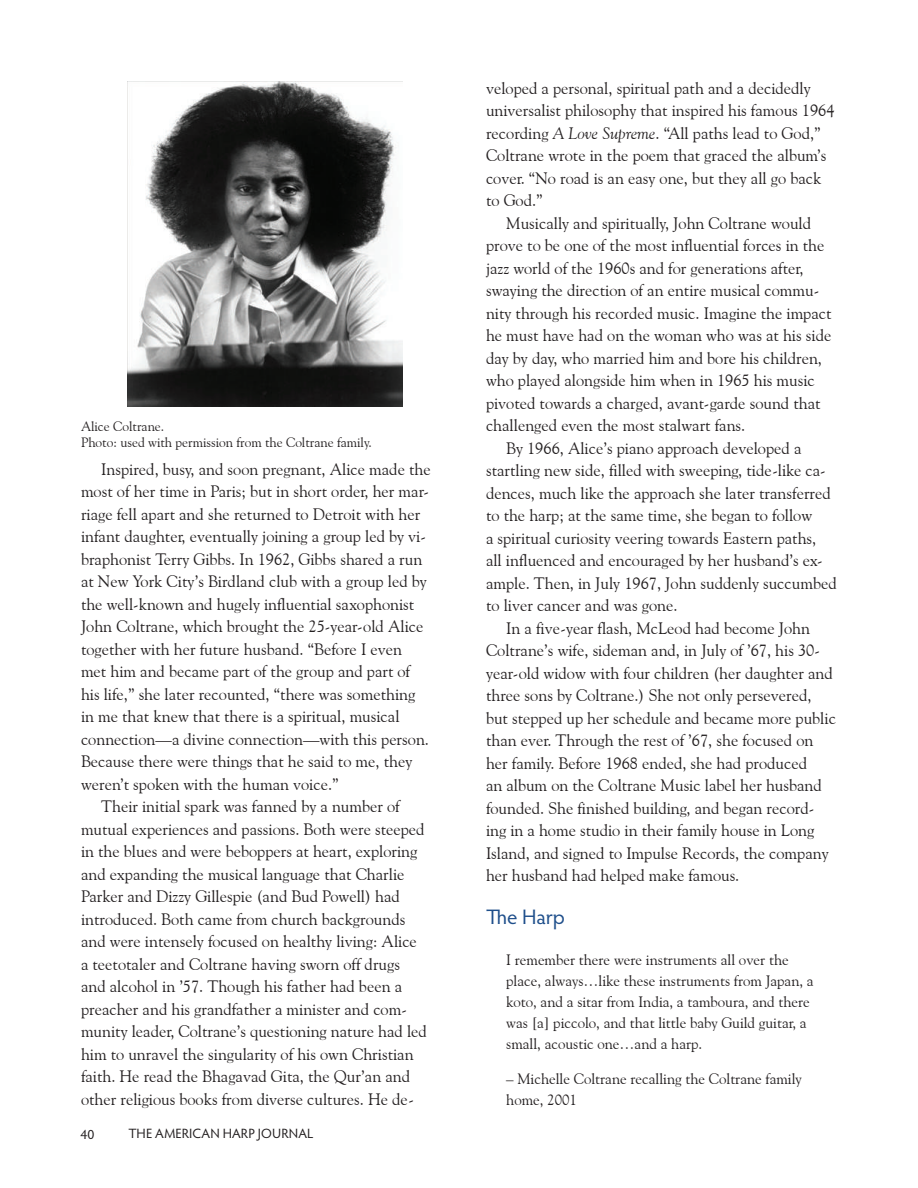
<style>
.page{position:relative;width:918px;height:1188px;background:#fff}
.page>*{position:absolute;margin:0;border:0;box-sizing:border-box;transform-origin:0 0}
.t1{font:21px "Hypatia Sans Pro";color:#1f4f8b}
.t2{font:16.5px/22.5px "Goudy Old Style BT";color:#231f20}
.t3{font:15px/21px "Goudy Old Style BT";color:#231f20}
.t4{font:13.5px/16.2px "Goudy Old Style BT";color:#231f20}
.t5{font:13.5px "Hypatia Sans Pro";letter-spacing:.01em;color:#231f20}
.s1{font-style:italic}
</style>
<div class="page">
<img style="left:128px;top:81px;width:274px;height:326px">
<p class="t4" style="left:81px;top:418px;width:293px">Alice Coltrane.<br>Photo: used with permission from the Coltrane family.</p>
<p class="t2" style="left:101px;top:457px;width:331px">Inspired, busy, and soon pregnant, Alice made the</p>
<p class="t2" style="left:81px;top:480px;width:350px">most of her time in Paris; but in short order, her mar-</p>
<p class="t2" style="left:81px;top:502px;width:341px">riage fell apart and she returned to Detroit with her</p>
<p class="t2" style="left:81px;top:525px;width:346px">infant daughter, eventually joining a group led by vi-</p>
<p class="t2" style="left:81px;top:547px;width:343px">braphonist Terry Gibbs. In 1962, Gibbs shared a run</p>
<p class="t2" style="left:81px;top:570px;width:347px">at New York City’s Birdland club with a group led by</p>
<p class="t2" style="left:81px;top:592px;width:335px">the well-known and hugely influential saxophonist</p>
<p class="t2" style="left:81px;top:615px;width:344px">John Coltrane, which brought the 25-year-old Alice</p>
<p class="t2" style="left:81px;top:637px;width:323px">together with her future husband. “Before I even</p>
<p class="t2" style="left:81px;top:660px;width:331px">met him and became part of the group and part of</p>
<p class="t2" style="left:81px;top:682px;width:336px">his life,” she later recounted, “there was something</p>
<p class="t2" style="left:81px;top:705px;width:320px">in me that knew that there is a spiritual, musical</p>
<p class="t2" style="left:81px;top:727px;width:350px">connection—a divine connection—with this person.</p>
<p class="t2" style="left:81px;top:750px;width:333px">Because there were things that he said to me, they</p>
<p class="t2" style="left:81px;top:772px;width:259px">weren’t spoken with the human voice.”</p>
<p class="t2" style="left:101px;top:795px;width:300px">Their initial spark was fanned by a number of</p>
<p class="t2" style="left:81px;top:817px;width:345px">mutual experiences and passions. Both were steeped</p>
<p class="t2" style="left:81px;top:840px;width:338px">in the blues and were beboppers at heart, exploring</p>
<p class="t2" style="left:81px;top:862px;width:325px">and expanding the musical language that Charlie</p>
<p class="t2" style="left:81px;top:885px;width:321px">Parker and Dizzy Gillespie (and Bud Powell) had</p>
<p class="t2" style="left:81px;top:907px;width:326px">introduced. Both came from church backgrounds</p>
<p class="t2" style="left:81px;top:930px;width:337px">and were intensely focused on healthy living: Alice</p>
<p class="t2" style="left:81px;top:952px;width:321px">a teetotaler and Coltrane having sworn off drugs</p>
<p class="t2" style="left:81px;top:975px;width:323px">and alcohol in ’57. Though his father had been a</p>
<p class="t2" style="left:81px;top:997px;width:327px">preacher and his grandfather a minister and com-</p>
<p class="t2" style="left:81px;top:1020px;width:347px">munity leader, Coltrane’s questioning nature had led</p>
<p class="t2" style="left:81px;top:1042px;width:334px">him to unravel the singularity of his own Christian</p>
<p class="t2" style="left:81px;top:1065px;width:331px">faith. He read the Bhagavad Gita, the Qur’an and</p>
<p class="t2" style="left:81px;top:1087px;width:334px">other religious books from diverse cultures. He de-</p>
<p class="t5" style="left:81px;top:1126px;width:15px">40</p>
<p class="t5" style="left:128px;top:1125px;width:186px">THE AMERICAN HARP JOURNAL</p>
<p class="t2" style="left:486px;top:76px;width:350px">veloped a personal, spiritual path and a decidedly universalist philosophy that inspired his famous 1964 recording <span class="s1">A Love Supreme</span>. “All paths lead to God,” Coltrane wrote in the poem that graced the album’s cover. “No road is an easy one, but they all go back to God.”</p>
<p class="t2" style="left:506px;top:211px;width:306px">Musically and spiritually, John Coltrane would</p>
<p class="t2" style="left:486px;top:234px;width:340px">prove to be one of the most influential forces in the</p>
<p class="t2" style="left:486px;top:256px;width:319px">jazz world of the 1960s and for generations after,</p>
<p class="t2" style="left:486px;top:279px;width:335px">swaying the direction of an entire musical commu-</p>
<p class="t2" style="left:486px;top:302px;width:347px">nity through his recorded music. Imagine the impact</p>
<p class="t2" style="left:486px;top:324px;width:347px">he must have had on the woman who was at his side</p>
<p class="t2" style="left:486px;top:347px;width:338px">day by day, who married him and bore his children,</p>
<p class="t2" style="left:486px;top:369px;width:330px">who played alongside him when in 1965 his music</p>
<p class="t2" style="left:486px;top:392px;width:336px">pivoted towards a charged, avant-garde sound that</p>
<p class="t2" style="left:486px;top:414px;width:261px">challenged even the most stalwart fans.</p>
<p class="t2" style="left:506px;top:437px;width:297px">By 1966, Alice’s piano approach developed a</p>
<p class="t2" style="left:486px;top:459px;width:341px">startling new side, filled with sweeping, tide-like ca-</p>
<p class="t2" style="left:486px;top:482px;width:346px">dences, much like the approach she later transferred</p>
<p class="t2" style="left:486px;top:504px;width:328px">to the harp; at the same time, she began to follow</p>
<p class="t2" style="left:486px;top:527px;width:332px">a spiritual curiosity veering towards Eastern paths,</p>
<p class="t2" style="left:486px;top:549px;width:338px">all influenced and encouraged by her husband’s ex-</p>
<p class="t2" style="left:486px;top:572px;width:352px">ample. Then, in July 1967, John suddenly succumbed</p>
<p class="t2" style="left:486px;top:594px;width:193px">to liver cancer and was gone.</p>
<p class="t2" style="left:506px;top:617px;width:305px">In a five-year flash, McLeod had become John</p>
<p class="t2" style="left:486px;top:639px;width:335px">Coltrane’s wife, sideman and, in July of ’67, his 30-</p>
<p class="t2" style="left:486px;top:662px;width:348px">year-old widow with four children (her daughter and</p>
<p class="t2" style="left:486px;top:684px;width:327px">three sons by Coltrane.) She not only persevered,</p>
<p class="t2" style="left:486px;top:707px;width:351px">but stepped up her schedule and became more public</p>
<p class="t2" style="left:486px;top:729px;width:329px">than ever. Through the rest of ’67, she focused on</p>
<p class="t2" style="left:486px;top:752px;width:323px">her family. Before 1968 ended, she had produced</p>
<p class="t2" style="left:486px;top:774px;width:337px">an album on the Coltrane Music label her husband</p>
<p class="t2" style="left:486px;top:797px;width:330px">founded. She finished building, and began record-</p>
<p class="t2" style="left:486px;top:819px;width:330px">ing in a home studio in their family house in Long</p>
<p class="t2" style="left:486px;top:842px;width:344px">Island, and signed to Impulse Records, the company</p>
<p class="t2" style="left:486px;top:864px;width:255px">her husband had helped make famous.</p>
<p class="t1" style="left:486px;top:903px;width:80px">The Harp</p>
<p class="t3" style="left:506px;top:949px;width:309px">I remember there were instruments all over the place, always…like these instruments from Japan, a koto, and a sitar from India, a tamboura, and there was [a] piccolo, and that little baby Guild guitar, a small, acoustic one…and a harp.</p>
<p class="t3" style="left:506px;top:1068px;width:297px">– Michelle Coltrane recalling the Coltrane family home, 2001</p>
</div>
